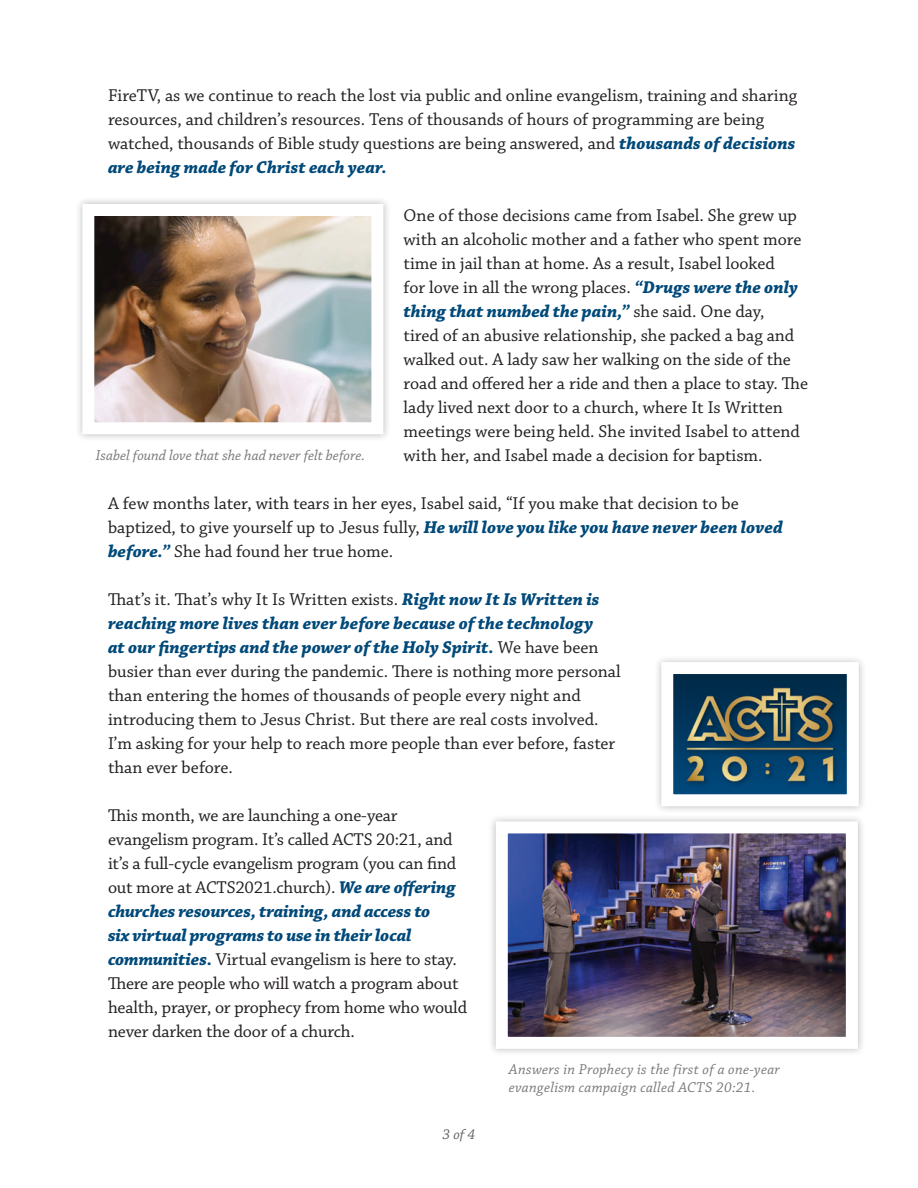
<style>
.page{position:relative;width:918px;height:1188px;background:#fff}
.page>*{position:absolute;margin:0;border:0;box-sizing:border-box;transform-origin:0 0}
.Body{font:18px/24px "Chaparral Pro";color:#231f20}
.t1{font:italic 15px/18px "Chaparral Pro";letter-spacing:.02em;color:#76787b}
.t2{font:italic 15px "Chaparral Pro";color:#76787b}
.t3{font:italic 15px "Chaparral Pro";color:#636366}
.s1{font-weight:700;font-style:italic;color:#004979}
</style>
<div class="page">
<img style="left:79px;top:200px;width:309px;height:239px">
<img style="left:491px;top:818px;width:371px;height:235px">
<svg style="left:658px;top:659px;width:205px;height:151px"></svg>
<p class="Body" style="left:108px;top:84px;width:691px">FireTV, as we continue to reach the lost via public and online evangelism, training and sharing resources, and children’s resources. Tens of thousands of hours of programming are being watched, thousands of Bible study questions are being answered, and <span class="s1">thousands of decisions are being made for Christ each year.</span></p>
<p class="Body" style="left:404px;top:204px;width:406px">One of those decisions came from Isabel. She grew up with an alcoholic mother and a father who spent more time in jail than at home. As a result, Isabel looked<br>for love in all the wrong places. <span class="s1">“Drugs were the only thing that numbed the pain,”</span> she said. One day,<br>tired of an abusive relationship, she packed a bag and walked out. A lady saw her walking on the side of the road and offered her a ride and then a place to stay. The lady lived next door to a church, where It Is Written meetings were being held. She invited Isabel to attend with her, and Isabel made a decision for baptism.</p>
<p class="Body" style="left:108px;top:492px;width:676px">A few months later, with tears in her eyes, Isabel said, “If you make that decision to be baptized, to give yourself up to Jesus fully, <span class="s1">He will love you like you have never been loved before.”</span> She had found her true home.</p>
<p class="Body" style="left:108px;top:588px;width:514px">That’s it. That’s why It Is Written exists. <span class="s1">Right now It Is Written is reaching more lives than ever before because of the technology<br>at our fingertips and the power of the Holy Spirit.</span> We have been busier than ever during the pandemic. There is nothing more personal than entering the homes of thousands of people every night and introducing them to Jesus Christ. But there are real costs involved.<br>I’m asking for your help to reach more people than ever before, faster than ever before.</p>
<p class="Body" style="left:108px;top:804px;width:361px">This month, we are launching a one-year evangelism program. It’s called ACTS 20:21, and it’s a full-cycle evangelism program (you can find out more at ACTS2021.church). <span class="s1">We are offering churches resources, training, and access to<br>six virtual programs to use in their local communities.</span> Virtual evangelism is here to stay.<br>There are people who will watch a program about health, prayer, or prophecy from home who would never darken the door of a church.</p>
<p class="t2" style="left:96px;top:447px;width:271px">Isabel found love that she had never felt before.</p>
<p class="t3" style="left:443px;top:1126px;width:34px">3 of 4</p>
<p class="t1" style="left:509px;top:1061px;width:273px">Answers in Prophecy is the first of a one-year evangelism campaign called ACTS 20:21.</p>
</div>
